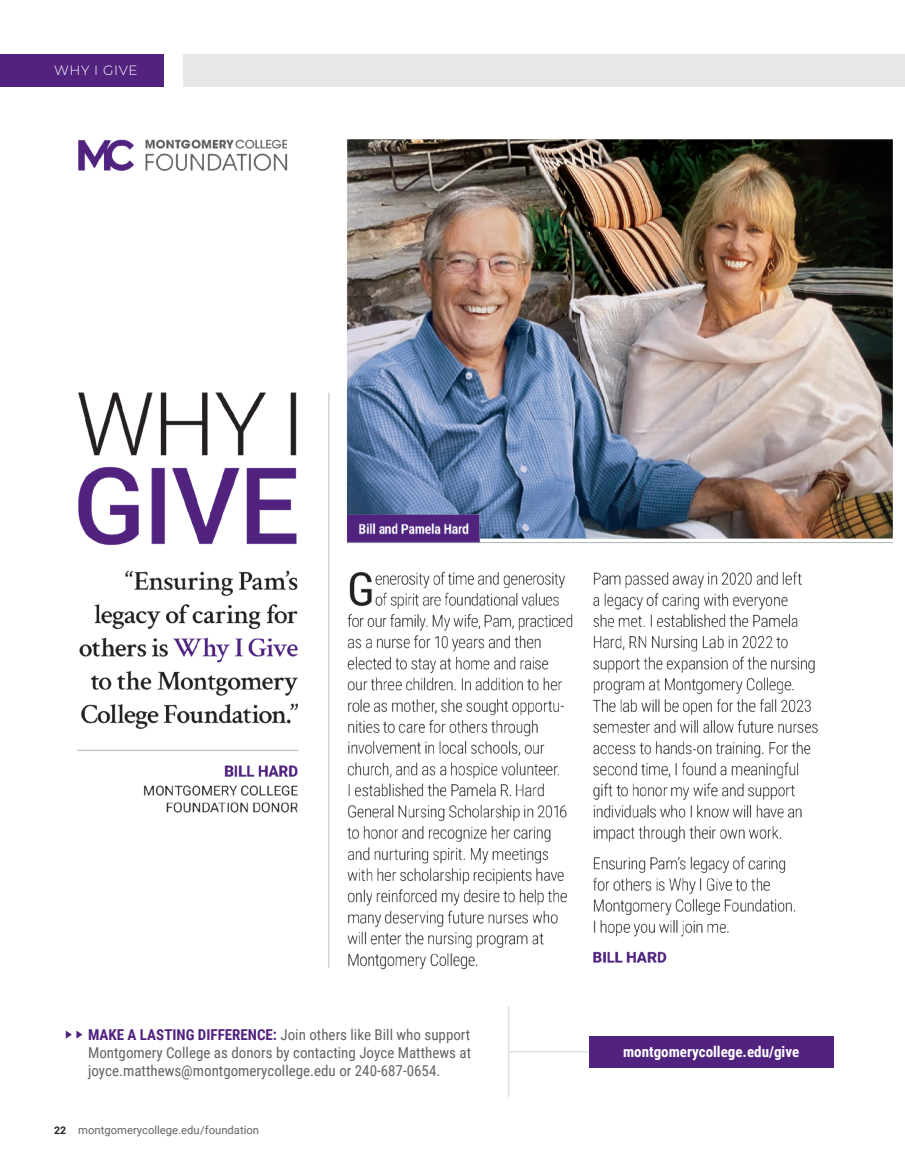
<style>
.page{position:relative;width:905px;height:1175px;background:#fff}
.page>*{position:absolute;margin:0;border:0;box-sizing:border-box;transform-origin:0 0}
.t1{font:15px/18px "Roboto Condensed";color:#636366;text-align:justify}
.t2{font:700 15px "Roboto Condensed";color:#fff}
.t3{font:300 13.5px "Montserrat";letter-spacing:.04em;color:#fff}
.t4{font:11.25px "Roboto";color:#636366}
.s1{font-weight:700;color:#52227f}
.s2{font-weight:700;font-size:10.5px;color:#231f20}
</style>
<div class="page">
<div style="left:183px;top:54px;width:721px;height:33px;background:#e6e7e9"></div>
<div style="left:0;top:54px;width:164px;height:33px;background:#52227f"></div>
<img style="left:77px;top:139px;width:815px;height:831px">
<svg style="left:66px;top:1030px;width:16px;height:8px"></svg>
<hr style="left:508px;top:1006px;width:1px;height:90px;background:#d1d2d4">
<hr style="left:509px;top:1051px;width:285px;height:1px;background:#d1d2d4">
<div style="left:589px;top:1036px;width:244px;height:31px;background:#52227f"></div>
<img style="left:347px;top:139px;width:545px;height:399px">
<p class="t3" style="left:54px;top:61px;width:85px">WHY I GIVE</p>
<p class="t1" style="left:88px;top:1025px;width:384px"><span class="s1">MAKE A LASTING DIFFERENCE:</span> Join others like Bill who support Montgomery College as donors by contacting Joyce Matthews at joyce.matthews@montgomerycollege.edu or 240-687-0654.</p>
<p class="t4" style="left:54px;top:1121px;width:206px"><span class="s2">22</span> montgomerycollege.edu/foundation</p>
<p class="t2" style="left:623px;top:1040px;width:178px">montgomerycollege.edu/give</p>
</div>
